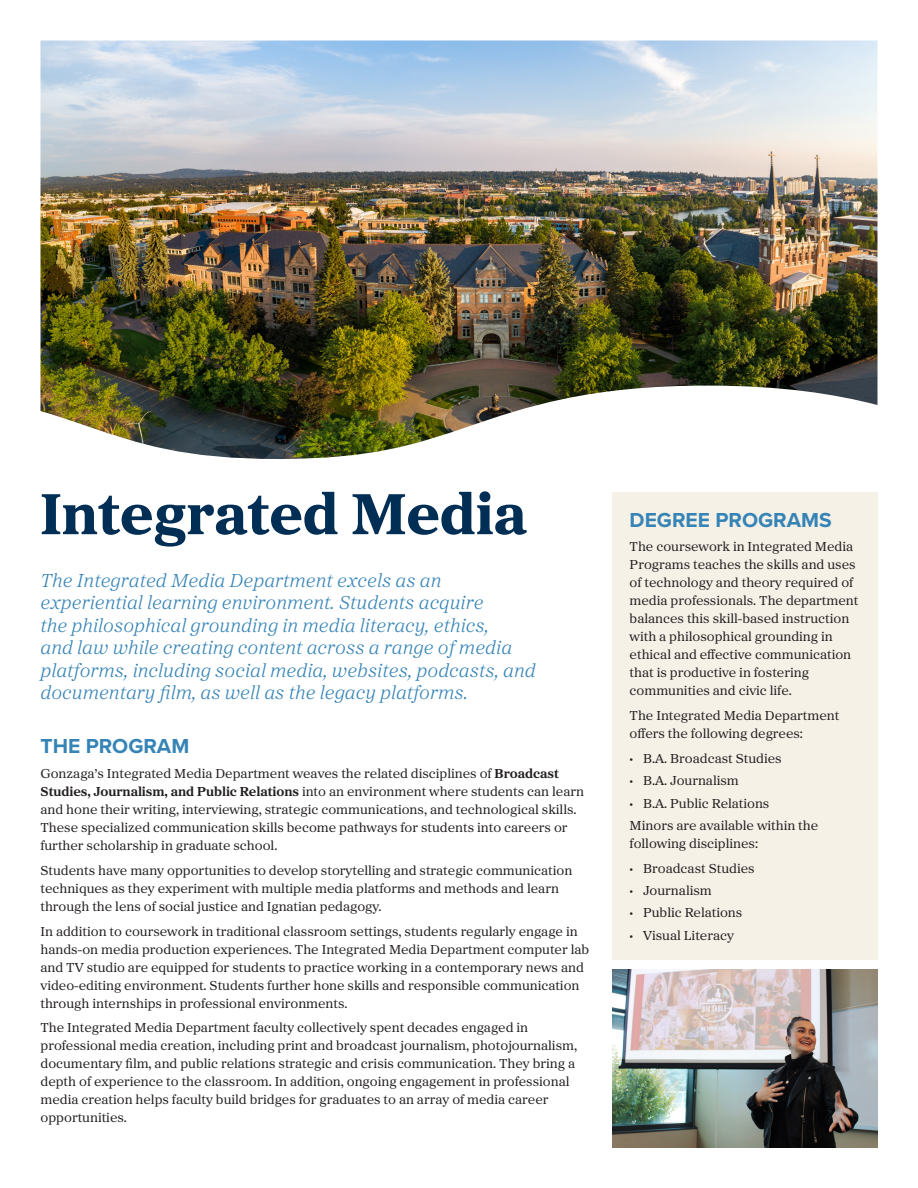
<style>
.page{position:relative;width:918px;height:1188px;background:#fff}
.page>*{position:absolute;margin:0;border:0;box-sizing:border-box;transform-origin:0 0}
.Program_Name{font:60px "Proxima Sera Extrabld";color:#002e54}
.Subhead{font:700 21px "Proxima Nova";color:#3684b6}
.Intro_program{font:italic 300 19.5px/22.5px "Proxima Sera";color:#3684b6}
.Body_text_2023{font:13.5px/18px "Proxima Sera";color:#231f20}
.s1{font-weight:700}
</style>
<div class="page">
<div style="left:612px;top:492px;width:266px;height:468px;background:#f5f1e7"></div>
<img style="left:612px;top:970px;width:266px;height:178px">
<img style="left:40px;top:40px;width:838px;height:419px">
<p class="Program_Name" style="left:40px;top:465px;width:488px">Integrated Media</p>
<p class="Intro_program" style="left:40px;top:568px;width:497px">The Integrated Media Department excels as an experiential learning environment. Students acquire<br>the philosophical grounding in media literacy, ethics,<br>and law while creating content across a range of media platforms, including social media, websites, podcasts, and documentary film, as well as the legacy platforms.</p>
<p class="Subhead" style="left:40px;top:731px;width:150px">THE PROGRAM</p>
<p class="Body_text_2023" style="left:40px;top:764px;width:545px">Gonzaga’s Integrated Media Department weaves the related disciplines of <span class="s1">Broadcast Studies, Journalism, and Public Relations</span> into an environment where students can learn and hone their writing, interviewing, strategic communications, and technological skills.<br>These specialized communication skills become pathways for students into careers or further scholarship in graduate school.</p>
<p class="Body_text_2023" style="left:40px;top:861px;width:533px">Students have many opportunities to develop storytelling and strategic communication techniques as they experiment with multiple media platforms and methods and learn through the lens of social justice and Ignatian pedagogy.</p>
<p class="Body_text_2023" style="left:40px;top:921px;width:550px">In addition to coursework in traditional classroom settings, students regularly engage in hands-on media production experiences. The Integrated Media Department computer lab and TV studio are equipped for students to practice working in a contemporary news and video-editing environment. Students further hone skills and responsible communication through internships in professional environments.</p>
<p class="Body_text_2023" style="left:40px;top:1018px;width:538px">The Integrated Media Department faculty collectively spent decades engaged in professional media creation, including print and broadcast journalism, photojournalism, documentary film, and public relations strategic and crisis communication. They bring a depth of experience to the classroom. In addition, ongoing engagement in professional media creation helps faculty build bridges for graduates to an array of media career opportunities.</p>
<p class="Subhead" style="left:630px;top:504px;width:204px">DEGREE PROGRAMS</p>
<p class="Body_text_2023" style="left:630px;top:537px;width:230px">The coursework in Integrated Media Programs teaches the skills and uses of technology and theory required of media professionals. The department balances this skill-based instruction with a philosophical grounding in ethical and effective communication that is productive in fostering communities and civic life.</p>
<p class="Body_text_2023" style="left:630px;top:706px;width:211px">The Integrated Media Department offers the following degrees:</p>
<p class="Body_text_2023" style="left:630px;top:749px;width:154px">• B.A. Broadcast Studies</p>
<p class="Body_text_2023" style="left:630px;top:771px;width:111px">• B.A. Journalism</p>
<p class="Body_text_2023" style="left:630px;top:793px;width:141px">• B.A. Public Relations</p>
<p class="Body_text_2023" style="left:630px;top:816px;width:190px">Minors are available within the following disciplines:</p>
<p class="Body_text_2023" style="left:630px;top:858px;width:127px">• Broadcast Studies</p>
<p class="Body_text_2023" style="left:630px;top:881px;width:84px">• Journalism</p>
<p class="Body_text_2023" style="left:630px;top:903px;width:114px">• Public Relations</p>
<p class="Body_text_2023" style="left:630px;top:925px;width:106px">• Visual Literacy</p>
</div>
